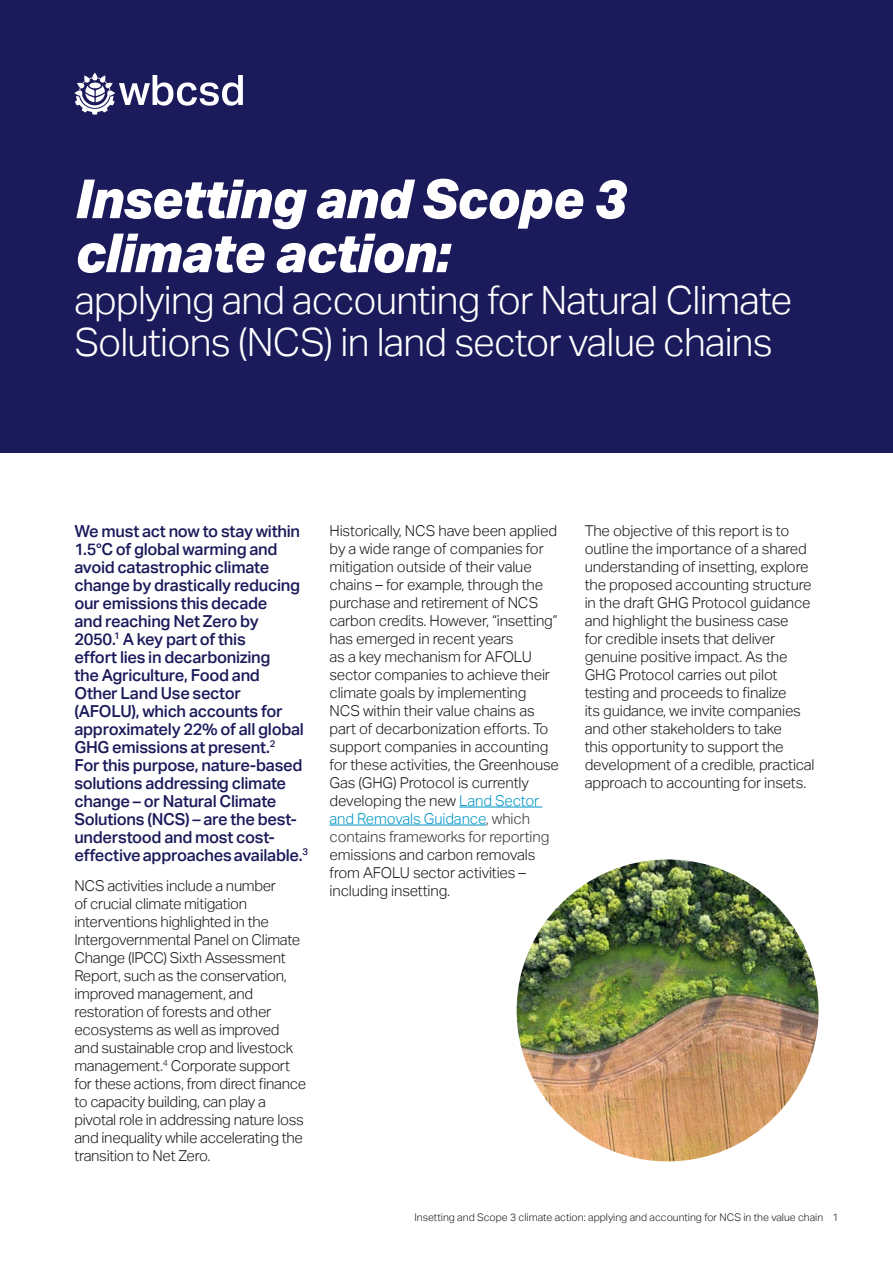
<style>
.page{position:relative;width:893px;height:1263px;background:#fff}
.page>*{position:absolute;margin:0;border:0;box-sizing:border-box;transform-origin:0 0}
.t1{font:italic 800 54px/54px "Aktiv Grotesk";letter-spacing:-.02em;color:#fff}
.t2{font:300 39px/42px "Aktiv Grotesk";letter-spacing:-.02em;color:#fff}
.t3{font:500 16.5px/18px "Aktiv Grotesk";letter-spacing:-.02em;color:#1b1a5b}
.t4{font:300 15px/18px "Aktiv Grotesk";letter-spacing:-.01em;color:#1a1a1a}
.t5{font:300 10.5px "Aktiv Grotesk";color:#1a1a1a}
.s1{color:#0095c6}
.s2{color:#36373a}
</style>
<div class="page">
<div style="left:0;top:0;width:893px;height:452px;background:#1b1a5b"></div>
<img style="left:517px;top:859px;width:302px;height:302px;border-radius:151px">
<svg style="left:74px;top:73px;width:169px;height:42px"></svg>
<hr style="left:459px;top:806px;width:83px;height:1px;background:#0095c6">
<hr style="left:330px;top:824px;width:156px;height:1px;background:#0095c6">
<h1 class="t1" style="left:74px;top:171px;width:552px">Insetting and Scope 3 climate action:</h1>
<h2 class="t2" style="left:74px;top:280px;width:719px">applying and accounting for Natural Climate<br>Solutions (NCS) in land sector value chains</h2>
<p class="t3" style="left:74px;top:522px;width:235px">We must act now to stay within<br>1.5°C of global warming and avoid catastrophic climate change by drastically reducing our emissions this decade<br>and reaching Net Zero by<br>2050.<sup>1</sup> A key part of this<br>effort lies in decarbonizing<br>the Agriculture, Food and<br>Other Land Use sector (AFOLU), which accounts for approximately 22% of all global<br>GHG emissions at present.<sup>2<br></sup>For this purpose, nature-based solutions addressing climate change – or Natural Climate<br>Solutions (NCS) – are the best&shy;understood and most cost&shy;effective approaches available.<sup>3</sup></p>
<p class="t4" style="left:74px;top:877px;width:233px">NCS activities include a number<br>of crucial climate mitigation interventions highlighted in the Intergovernmental Panel on Climate Change (IPCC) Sixth Assessment Report, such as the conservation, improved management, and restoration of forests and other ecosystems as well as improved and sustainable crop and livestock management.<sup>4</sup> Corporate support for these actions, from direct finance to capacity building, can play a pivotal role in addressing nature loss and inequality while accelerating the transition to Net Zero.</p>
<p class="t4" style="left:330px;top:521px;width:231px">Historically, NCS have been applied by a wide range of companies for mitigation outside of their value chains – for example, through the purchase and retirement of NCS carbon credits. However, “insetting” has emerged in recent years<br>as a key mechanism for AFOLU sector companies to achieve their climate goals by implementing<br>NCS within their value chains as part of decarbonization efforts. To support companies in accounting for these activities, the Greenhouse<br>Gas (GHG) Protocol is currently developing the new <span class="s1">Land Sector and Removals Guidance</span><span class="s2">, which contains frameworks for reporting</span></p>
<p class="t4" style="left:330px;top:845px;width:207px">emissions and carbon removals from AFOLU sector activities – including insetting.</p>
<p class="t4" style="left:585px;top:521px;width:231px">The objective of this report is to outline the importance of a shared understanding of insetting, explore the proposed accounting structure in the draft GHG Protocol guidance and highlight the business case<br>for credible insets that deliver genuine positive impact. As the GHG Protocol carries out pilot testing and proceeds to finalize<br>its guidance, we invite companies and other stakeholders to take<br>this opportunity to support the development of a credible, practical approach to accounting for insets.</p>
<p class="t5" style="left:415px;top:1212px;width:426px">Insetting and Scope 3 climate action: applying and accounting for NCS in the value chain 1</p>
</div>
